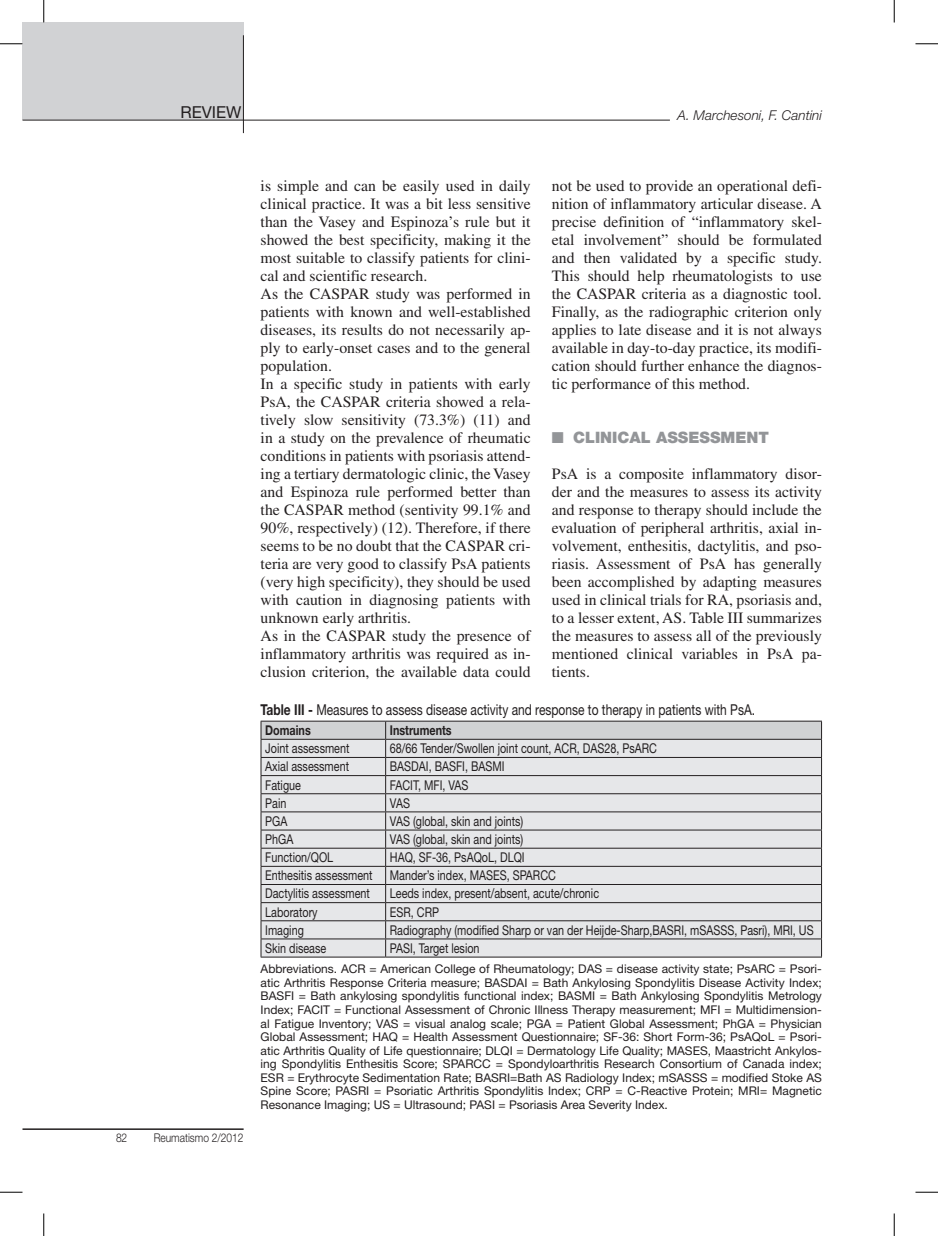
<style>
.page{position:relative;width:938px;height:1236px;background:#fff}
.page>*{position:absolute;margin:0;border:0;box-sizing:border-box;transform-origin:0 0}
.t1{font:16.5px "Helvetica Neue LT Std";color:#231f20}
.t2{font:15.75px/18px "Times LT Std";color:#231f20;text-align:justify}
.t3{font:900 15.75px "Helvetica Neue LT Std";color:#939598}
.t4{font:15px "Helvetica Neue LT Std";color:#231f20;scale:.8 1}
.t5{font:13.5px "Helvetica Neue LT Std";color:#231f20;scale:.8 1}
.t6{font:italic 300 13.5px "Helvetica Neue LT Std";color:#231f20}
.t7{font:700 13.5px "Helvetica Neue LT Std";color:#231f20;scale:.8 1}
.t8{font:12px/13.5px "Helvetica Neue LT Std";color:#231f20;text-align:justify}
.t9{font:300 12px "Helvetica Neue LT Std";color:#231f20;scale:.85 1}
.s1{font-weight:700}
</style>
<div class="page">
<hr style="left:22px;top:1128px;width:222px;height:2px;background:#231f20">
<div style="left:22px;top:22px;width:222px;height:98px;background:#d1d2d4"></div>
<hr style="left:22px;top:120px;width:648px;height:1px;background:#231f20">
<hr style="left:243px;top:35px;width:1px;height:98px;background:#231f20">
<svg style="left:261px;top:721px;width:561px;height:235px;background:#d9d9db"></svg>
<hr style="left:261px;top:956px;width:125px;height:1px;background:#231f20">
<hr style="left:386px;top:956px;width:436px;height:1px;background:#231f20">
<hr style="left:43px;top:0;width:2px;height:23px;background:#fff">
<svg style="left:0;top:44px;width:22px;height:1px"></svg>
<svg style="left:915px;top:44px;width:23px;height:1px"></svg>
<svg style="left:0;top:1192px;width:22px;height:1px"></svg>
<svg style="left:915px;top:1192px;width:23px;height:1px"></svg>
<svg style="left:44px;top:0;width:1px;height:23px"></svg>
<svg style="left:44px;top:1213px;width:1px;height:23px"></svg>
<svg style="left:894px;top:0;width:1px;height:23px"></svg>
<svg style="left:894px;top:1213px;width:1px;height:23px"></svg>
<p class="t1" style="left:180px;top:102px;width:63px">review</p>
<p class="t6" style="left:678px;top:107px;width:146px">A. Marchesoni, F. Cantini</p>
<p class="t9" style="left:116px;top:1130px;width:14px">82</p>
<p class="t9" style="left:154px;top:1130px;width:107px">Reumatismo 2/2012</p>
<p class="t2" style="left:261px;top:176px;width:272px;text-align:left">is simple and can be easily used in daily clinical practice. It was a bit less sensitive than the Vasey and Espinoza’s rule but it showed the best specificity, making it the most suitable to classify patients for clini&shy;cal and scientific research.<br>As the CASPAR study was performed in patients with known and well-established diseases, its results do not necessarily ap&shy;ply to early-onset cases and to the general population.<br>In a specific study in patients with early PsA, the CASPAR criteria showed a rela&shy;tively slow sensitivity (73.3%) (11) and in a study on the prevalence of rheumatic conditions in patients with psoriasis attend&shy;ing a tertiary dermatologic clinic, the Vasey and Espinoza rule performed better than the CASPAR method (sentivity 99.1% and 90%, respectively) (12). Therefore, if there seems to be no doubt that the CASPAR cri&shy;teria are very good to classify PsA patients (very high specificity), they should be used with caution in diagnosing patients with unknown early arthritis.<br>As in the CASPAR study the presence of inflammatory arthritis was required as in&shy;clusion criterion, the available data could</p>
<p class="t2" style="left:552px;top:176px;width:272px">not be used to provide an operational defi&shy;nition of inflammatory articular disease. A precise definition of “inflammatory skel&shy;etal involvement” should be formulated and then validated by a specific study.<br>This should help rheumatologists to use the CASPAR criteria as a diagnostic tool.<br>Finally, as the radiographic criterion only applies to late disease and it is not always available in day-to-day practice, its modifi&shy;cation should further enhance the diagnos&shy;tic performance of this method.</p>
<p class="t3" style="left:552px;top:428px;width:219px">■ CLINICAL ASSESSMENT</p>
<p class="t2" style="left:552px;top:464px;width:272px">PsA is a composite inflammatory disor&shy;der and the measures to assess its activity and response to therapy should include the evaluation of peripheral arthritis, axial in&shy;volvement, enthesitis, dactylitis, and pso&shy;riasis. Assessment of PsA has generally been accomplished by adapting measures used in clinical trials for RA, psoriasis and, to a lesser extent, AS. Table III summarizes the measures to assess all of the previously mentioned clinical variables in PsA pa&shy;tients.</p>
<p class="t4" style="left:261px;top:700px;width:620px"><span class="s1">Table III -</span> Measures to assess disease activity and response to therapy in patients with PsA.</p>
<p class="t7" style="left:265px;top:722px;width:58px">Domains</p>
<p class="t7" style="left:390px;top:722px;width:79px">Instruments</p>
<p class="t5" style="left:265px;top:740px;width:107px">Joint assessment</p>
<p class="t5" style="left:390px;top:740px;width:335px">68/66 Tender/Swollen joint count, ACR, DAS28, PsARC</p>
<p class="t5" style="left:265px;top:758px;width:106px">Axial assessment</p>
<p class="t5" style="left:390px;top:758px;width:143px">BASDAI , BASFI , BASMI</p>
<p class="t5" style="left:265px;top:776px;width:46px">Fatigue</p>
<p class="t5" style="left:390px;top:776px;width:100px">FACIT, MFI , VAS</p>
<p class="t5" style="left:265px;top:795px;width:28px">Pain</p>
<p class="t5" style="left:390px;top:795px;width:27px">VAS</p>
<p class="t5" style="left:265px;top:813px;width:29px">PGA</p>
<p class="t5" style="left:390px;top:813px;width:168px">VAS (global, skin and joints)</p>
<p class="t5" style="left:265px;top:831px;width:37px">PhGA</p>
<p class="t5" style="left:390px;top:831px;width:168px">VAS (global, skin and joints)</p>
<p class="t5" style="left:265px;top:849px;width:87px">Function/QOL</p>
<p class="t5" style="left:390px;top:849px;width:168px">HAQ, SF-36, PsAQoL, DLQI</p>
<p class="t5" style="left:265px;top:867px;width:136px">Enthesitis assessment</p>
<p class="t5" style="left:390px;top:867px;width:209px">Mander’s index, MASES, SPARCC</p>
<p class="t5" style="left:265px;top:885px;width:132px">Dactylitis assessment</p>
<p class="t5" style="left:390px;top:885px;width:263px">Leeds index, present/absent, acute/chronic</p>
<p class="t5" style="left:265px;top:903px;width:67px">Laboratory</p>
<p class="t5" style="left:390px;top:903px;width:63px">ESR, CRP</p>
<p class="t5" style="left:265px;top:922px;width:50px">I maging</p>
<p class="t5" style="left:390px;top:922px;width:531px">Radiography (modified Sharp or van der Heijde-Sharp,BASRI , mSASSS, Pasri), MRI , US</p>
<p class="t5" style="left:265px;top:940px;width:78px">Skin disease</p>
<p class="t5" style="left:390px;top:940px;width:114px">PASI , Target lesion</p>
<p class="t8" style="left:261px;top:962px;width:563px">Abbreviations. ACR = American College of Rheumatology; DAS = disease activity state; PsARC = Psori&shy;atic Arthritis Response Criteria measure; BASDAI = Bath Ankylosing Spondylitis Disease Activity I ndex; BASFI = Bath ankylosing spondylitis functional index; BASMI = Bath Ankylosing Spondylitis Metrology I ndex; FACIT = Functional Assessment of Chronic I llness Therapy measurement; MFI = Multidimension&shy;al Fatigue I nventory; VAS = visual analog scale; PGA = Patient Global Assessment; PhGA = Physician Global Assessment; HAQ = Health Assessment Questionnaire; SF-36: Short Form-36; PsAQoL = Psori&shy;atic Arthritis Quality of Life questionnaire; DLQI = Dermatology Life Quality; MASES, Maastricht Ankylos&shy;ing Spondylitis Enthesitis Score; SPARCC = Spondyloarthritis Research Consortium of Canada index; ESR = Erythrocyte Sedimentation Rate; BASRI =Bath AS Radiology I ndex; mSASSS = modified Stoke AS Spine Score; PASRI = Psoriatic Arthritis Spondylitis I ndex; CRP = C-Reactive Protein; MRI = Magnetic Resonance I maging; US = Ultrasound; PASI = Psoriasis Area Severity I ndex.</p>
</div>
